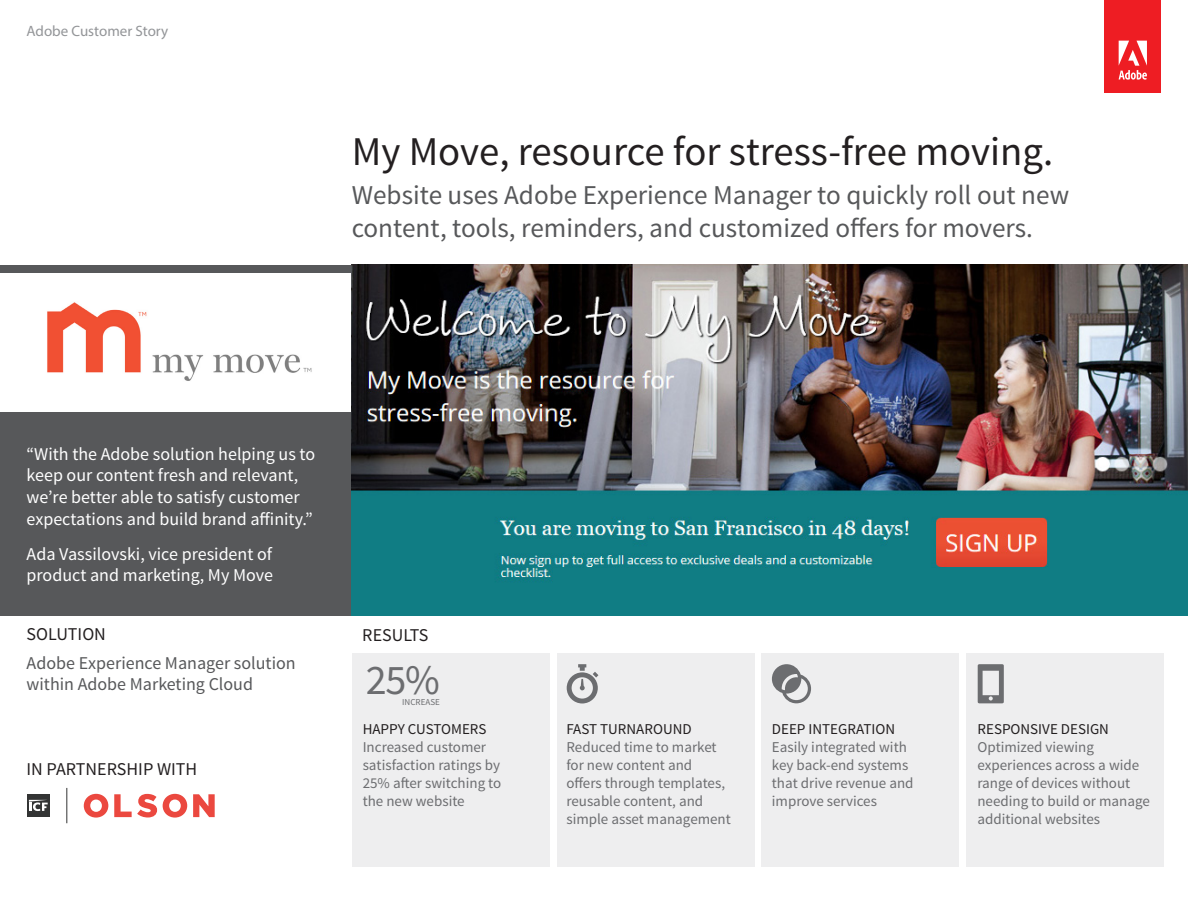
<style>
.page{position:relative;width:1188px;height:918px;background:#fff}
.page>*{position:absolute;margin:0;border:0;box-sizing:border-box;transform-origin:0 0}
.t1{font:42.15px "Source Sans Pro";color:#6c6d70}
.Front_Page__Title{font:40.8px "Source Sans Pro";color:#231f20}
.Front_Page__Intro{font:27.15px/32.5px "Source Sans Pro";color:#57585a}
.Front_Page__Quotatio{font:18px/21.6px "Source Sans Pro";color:#fff}
.Front_Page__Quote_At{font:18px/21.6px "Source Sans Pro";color:#fff}
.Front_Page__Solution{font:18px/21.6px "Source Sans Pro";color:#57585a}
.Front_Page__Solution-2{font:18px "Source Sans Pro";color:#231f20}
.Front_Page__results{font:15px/18px "Source Sans Pro";color:#6c6d70}
.Front_Page__Results{font:15px "Source Sans Pro";color:#231f20}
.t2{font:15px "Myriad Pro";color:#939598}
.t3{font:9px "Source Sans Pro";color:#6c6d70}
</style>
<div class="page">
<div style="left:0;top:265px;width:352px;height:350px;background:#57585a"></div>
<div style="left:0;top:273px;width:356px;height:138px;background:#fff"></div>
<div style="left:761px;top:653px;width:198px;height:214px;background:#eeeeef"></div>
<div style="left:557px;top:653px;width:198px;height:214px;background:#eeeeef"></div>
<div style="left:352px;top:653px;width:198px;height:214px;background:#eeeeef"></div>
<div style="left:966px;top:653px;width:198px;height:214px;background:#eeeeef"></div>
<div style="left:1105px;top:0;width:56px;height:92px;background:#ee1d23"></div>
<svg style="left:1118px;top:41px;width:29px;height:39px"></svg>
<img style="left:47px;top:302px;width:265px;height:79px">
<svg style="left:567px;top:664px;width:31px;height:39px"></svg>
<svg style="left:772px;top:664px;width:39px;height:39px"></svg>
<svg style="left:978px;top:664px;width:26px;height:39px"></svg>
<img style="left:352px;top:265px;width:836px;height:350px">
<svg style="left:84px;top:794px;width:24px;height:24px"></svg>
<svg style="left:114px;top:794px;width:43px;height:24px"></svg>
<svg style="left:163px;top:794px;width:24px;height:24px"></svg>
<svg style="left:193px;top:794px;width:22px;height:23px"></svg>
<div style="left:27px;top:794px;width:22px;height:23px;background:#333434"></div>
<svg style="left:29px;top:800px;width:19px;height:11px"></svg>
<hr style="left:67px;top:788px;width:1px;height:35px;background:#333434">
<p class="t2" style="left:27px;top:21px;width:143px">Adobe Customer Story</p>
<p class="Front_Page__Title" style="left:352px;top:126px;width:703px">My Move, resource for stress-free moving.</p>
<p class="Front_Page__Intro" style="left:352px;top:179px;width:719px">Website uses Adobe Experience Manager to quickly roll out new content, tools, reminders, and customized offers for movers.</p>
<p class="Front_Page__Quotatio" style="left:27px;top:443px;width:290px">“With the Adobe solution helping us to keep our content fresh and relevant, we’re better able to satisfy customer expectations and build brand affinity.”</p>
<p class="Front_Page__Quote_At" style="left:27px;top:543px;width:248px">Ada Vassilovski, vice president of product and marketing, My Move</p>
<p class="Front_Page__Solution-2" style="left:27px;top:623px;width:81px">SOLUTION</p>
<p class="Front_Page__Solution" style="left:27px;top:652px;width:271px">Adobe Experience Manager solution within Adobe Marketing Cloud</p>
<p class="Front_Page__Solution-2" style="left:27px;top:758px;width:172px">IN PARTNERSHIP WITH</p>
<p class="Front_Page__Solution-2" style="left:362px;top:624px;width:68px">RESULTS</p>
<p class="t1" style="left:366px;top:654px;width:76px">25%</p>
<p class="t3" style="left:402px;top:696px;width:39px">INCREASE</p>
<p class="Front_Page__Results" style="left:363px;top:720px;width:125px">HAPPY CUSTOMERS</p>
<p class="Front_Page__results" style="left:363px;top:739px;width:140px">Increased customer satisfaction ratings by<br>25% after switching to the new website</p>
<p class="Front_Page__Results" style="left:566px;top:720px;width:127px">FAST TURNAROUND</p>
<p class="Front_Page__results" style="left:566px;top:739px;width:166px">Reduced time to market for new content and offers through templates, reusable content, and simple asset management</p>
<p class="Front_Page__Results" style="left:772px;top:720px;width:125px">DEEP INTEGRATION</p>
<p class="Front_Page__results" style="left:772px;top:739px;width:143px">Easily integrated with key back-end systems that drive revenue and improve services</p>
<p class="Front_Page__Results" style="left:977px;top:720px;width:133px">RESPONSIVE DESIGN</p>
<p class="Front_Page__results" style="left:977px;top:739px;width:174px">Optimized viewing experiences across a wide range of devices without needing to build or manage additional websites</p>
</div>
